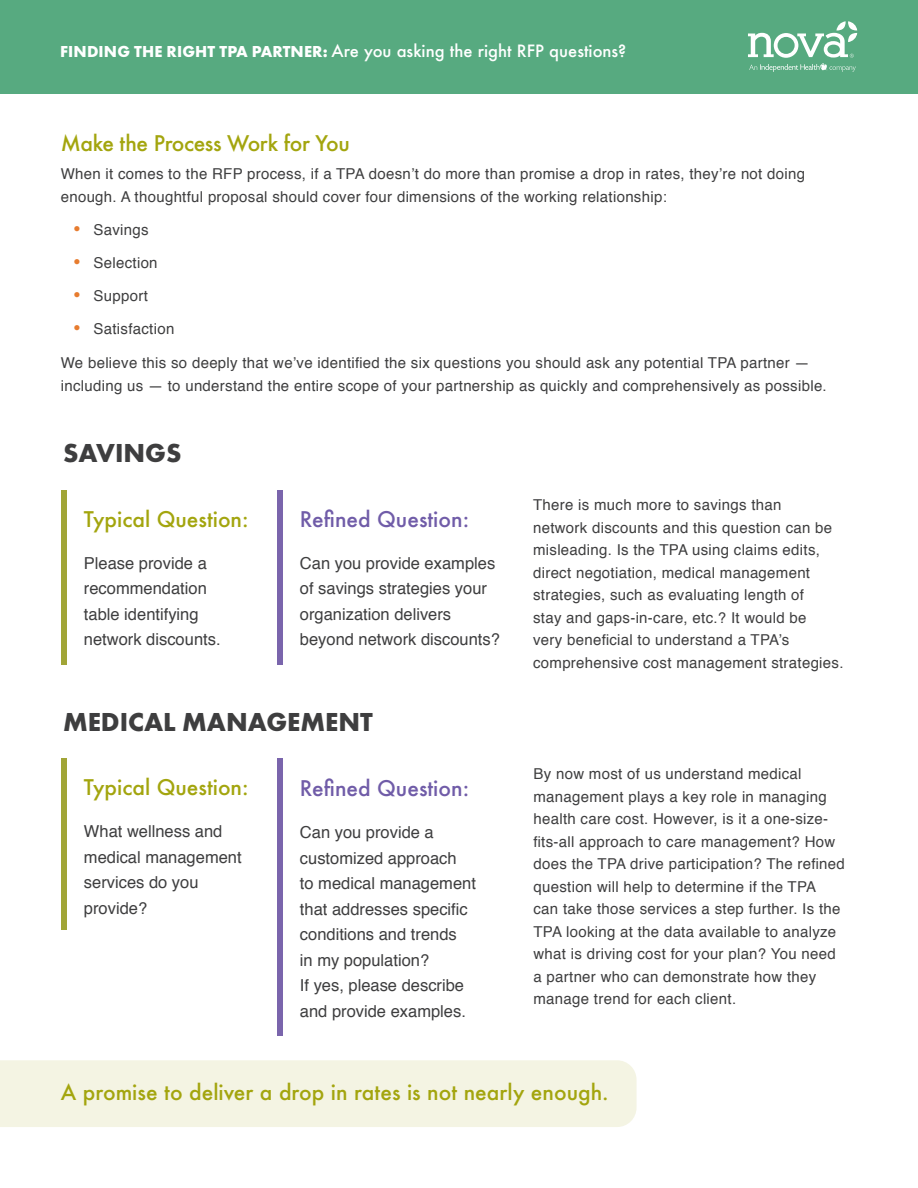
<style>
.page{position:relative;width:918px;height:1188px;background:#fff}
.page>*{position:absolute;margin:0;border:0;box-sizing:border-box;transform-origin:0 0}
.t1{font:700 27px "Futura PT";color:#3e3e3f}
.t2{font:500 21px "Futura";color:#a3a50e}
.t3{font:500 21px "Futura";color:#705ca8}
.t4{font:500 21px "Futura";letter-spacing:-.02em;color:#a3a50e}
.t5{font:16.5px/25.5px "Helvetica";color:#3e3e3f}
.t6{font:500 16.5px "Futura";color:#fff}
.t7{font:15px/22.5px "Helvetica";letter-spacing:.02em;color:#3e3e3f}
.s1{font-family:"Futura PT";font-weight:700}
.s2{font-family:"Futura";font-weight:500;font-size:16.5px;color:#e77c2f}
</style>
<div class="page">
<div style="left:0;top:0;width:918px;height:94px;background:#57aa80"></div>
<svg style="left:748px;top:21px;width:109px;height:51px"></svg>
<div style="left:0;top:1060px;width:637px;height:67px;background:#f4f4e3"></div>
<div style="left:61px;top:490px;width:6px;height:174px;background:#a1a537"></div>
<div style="left:61px;top:759px;width:6px;height:171px;background:#a1a537"></div>
<div style="left:277px;top:490px;width:6px;height:174px;background:#7a65ac"></div>
<div style="left:277px;top:759px;width:6px;height:277px;background:#7a65ac"></div>
<p class="t6" style="left:60px;top:39px;width:568px"><span class="s1">FINDING THE RIGHT TPA PARTNER:</span> Are you asking the right RFP questions?</p>
<p class="t4" style="left:61px;top:129px;width:291px">Make the Process Work for You</p>
<p class="t7" style="left:61px;top:163px;width:746px">When it comes to the RFP process, if a TPA doesn’t do more than promise a drop in rates, they’re not doing enough. A thoughtful proposal should cover four dimensions of the working relationship:</p>
<p class="t7" style="left:71px;top:219px;width:79px"><span class="s2">•</span> Savings</p>
<p class="t7" style="left:71px;top:252px;width:88px"><span class="s2">•</span> Selection</p>
<p class="t7" style="left:71px;top:285px;width:78px"><span class="s2">•</span> Support</p>
<p class="t7" style="left:71px;top:318px;width:105px"><span class="s2">•</span> Satisfaction</p>
<p class="t7" style="left:61px;top:352px;width:768px">We believe this so deeply that we’ve identified the six questions you should ask any potential TPA partner — including us — to understand the entire scope of your partnership as quickly and comprehensively as possible.</p>
<p class="t1" style="left:63px;top:435px;width:120px">SAVINGS</p>
<p class="t2" style="left:84px;top:505px;width:166px">Typical Question:</p>
<p class="t5" style="left:84px;top:551px;width:138px">Please provide a recommendation table identifying network discounts.</p>
<p class="t3" style="left:300px;top:505px;width:171px">Refined Question:</p>
<p class="t5" style="left:300px;top:551px;width:201px">Can you provide examples of savings strategies your organization delivers beyond network discounts?</p>
<p class="t1" style="left:63px;top:704px;width:311px">MEDICAL MANAGEMENT</p>
<p class="t2" style="left:84px;top:773px;width:166px">Typical Question:</p>
<p class="t5" style="left:84px;top:819px;width:159px">What wellness and medical management services do you provide?</p>
<p class="t3" style="left:300px;top:774px;width:171px">Refined Question:</p>
<p class="t5" style="left:300px;top:820px;width:178px">Can you provide a customized approach<br>to medical management that addresses specific conditions and trends<br>in my population?<br>If yes, please describe and provide examples.</p>
<p class="t7" style="left:533px;top:494px;width:312px">There is much more to savings than<br>network discounts and this question can be misleading. Is the TPA using claims edits, direct negotiation, medical management strategies, such as evaluating length of<br>stay and gaps-in-care, etc.? It would be<br>very beneficial to understand a TPA’s comprehensive cost management strategies.</p>
<p class="t7" style="left:534px;top:763px;width:313px">By now most of us understand medical management plays a key role in managing health care cost. However, is it a one-size&shy;fits-all approach to care management? How does the TPA drive participation? The refined question will help to determine if the TPA<br>can take those services a step further. Is the TPA looking at the data available to analyze what is driving cost for your plan? You need a partner who can demonstrate how they manage trend for each client.</p>
<p class="t2" style="left:61px;top:1078px;width:549px">A promise to deliver a drop in rates is not nearly enough.</p>
</div>
